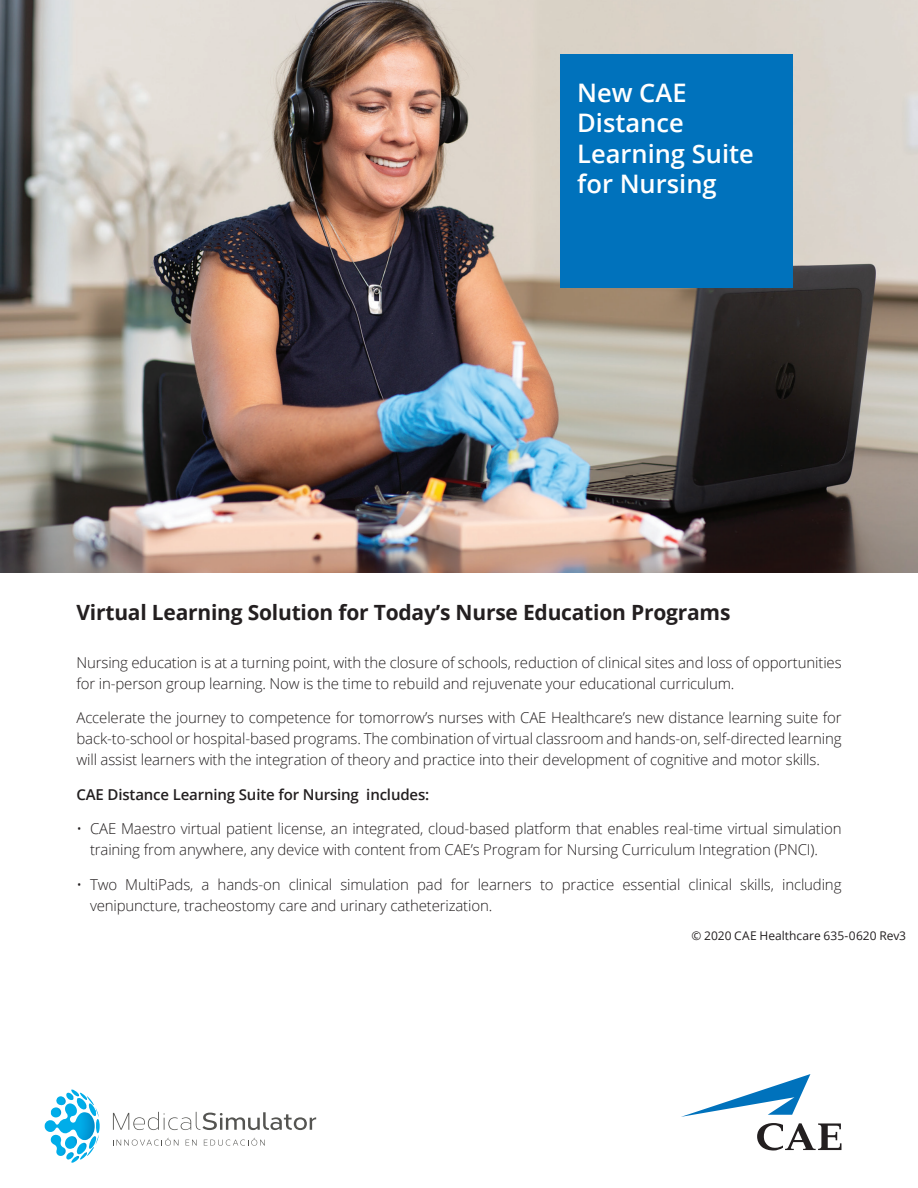
<style>
.page{position:relative;width:918px;height:1188px;background:#fff}
.page>*{position:absolute;margin:0;border:0;box-sizing:border-box;transform-origin:0 0}
.t1{font:600 25.5px/30.6px "Open Sans";color:#fff}
.t2{font:700 21px "Open Sans";letter-spacing:-.01em;color:#231f20}
.t3{font:300 15px/21px "Open Sans";letter-spacing:-.01em;color:#231f20}
.t4{font:600 15px "Open Sans";letter-spacing:-.01em;color:#231f20}
.t5{font:12px "Open Sans";color:#231f20}
</style>
<div class="page">
<img style="left:0;top:0;width:918px;height:572px">
<svg style="left:757px;top:1123px;width:84px;height:28px"></svg>
<svg style="left:681px;top:1074px;width:129px;height:43px"></svg>
<div style="left:561px;top:54px;width:232px;height:233px;background:#0072bc"></div>
<svg style="left:113px;top:1112px;width:203px;height:18px"></svg>
<svg style="left:113px;top:1138px;width:65px;height:8px"></svg>
<svg style="left:186px;top:1140px;width:11px;height:6px"></svg>
<svg style="left:204px;top:1138px;width:61px;height:8px"></svg>
<svg style="left:45px;top:1090px;width:55px;height:73px"></svg>
<h1 class="t1" style="left:577px;top:77px;width:178px">New CAE<br>Distance<br>Learning Suite for Nursing</h1>
<h2 class="t2" style="left:76px;top:597px;width:655px">Virtual Learning Solution for Today’s Nurse Education Programs</h2>
<p class="t3" style="left:76px;top:651px;width:767px">Nursing education is at a turning point, with the closure of schools, reduction of clinical sites and loss of opportunities for in-person group learning. Now is the time to rebuild and rejuvenate your educational curriculum.</p>
<p class="t3" style="left:76px;top:707px;width:767px;text-align:justify">Accelerate the journey to competence for tomorrow’s nurses with CAE Healthcare’s new distance learning suite for back-to-school or hospital-based programs. The combination of virtual classroom and hands-on, self-directed learning will assist learners with the integration of theory and practice into their development of cognitive and motor skills.</p>
<p class="t4" style="left:76px;top:784px;width:354px">CAE Distance Learning Suite for Nursing includes:</p>
<p class="t3" style="left:90px;top:818px;width:753px;text-indent:-14px">• CAE Maestro virtual patient license, an integrated, cloud-based platform that enables real-time virtual simulation training from anywhere, any device with content from CAE’s Program for Nursing Curriculum Integration (PNCI).</p>
<p class="t3" style="left:90px;top:873px;width:753px;text-indent:-14px">• Two MultiPads, a hands-on clinical simulation pad for learners to practice essential clinical skills, including venipuncture, tracheostomy care and urinary catheterization.</p>
<p class="t5" style="left:691px;top:928px;width:216px">© 2020 CAE Healthcare 635-0620 Rev3</p>
</div>
